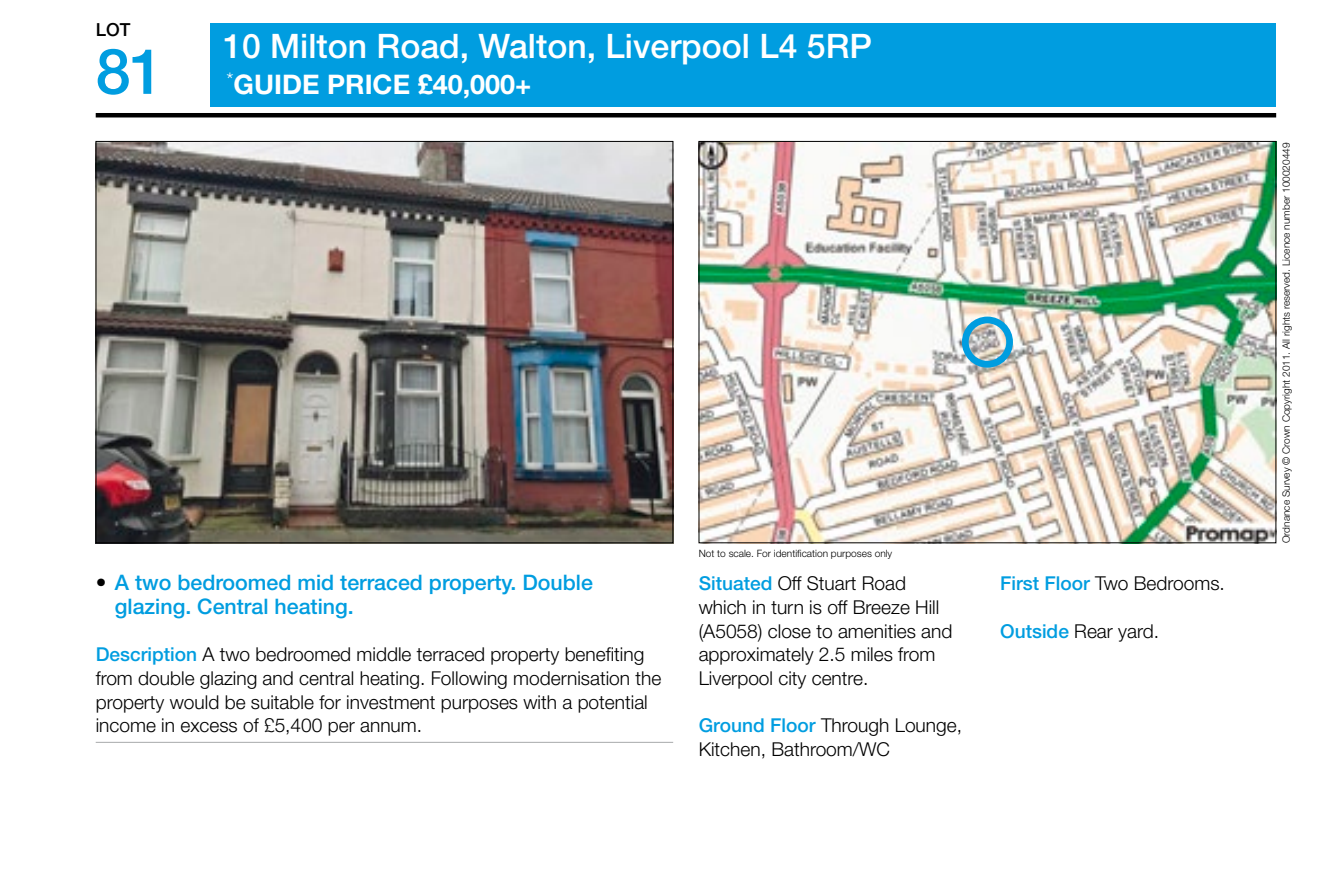
<style>
.page{position:relative;width:1340px;height:877px;background:#fff}
.page>*{position:absolute;margin:0;border:0;box-sizing:border-box;transform-origin:0 0}
.t1{font:500 63px "Helvetica Neue LT Std";color:#009de0}
.t2{font:500 33.75px "Helvetica Neue LT Std";color:#fff}
.t3{font:700 27px "Helvetica Neue LT Std";color:#fff}
.t4{font:500 21.38px/23.6px "Helvetica Neue LT Std";color:#009de0}
.t5{font:300 19.12px/23.6px "Helvetica Neue LT Std";color:#000}
.t6{font:500 18px "Helvetica Neue LT Std";color:#000}
.t7{font:300 10.12px "Helvetica Neue LT Std";color:#000}
.s1{color:#000}
.s2{font-weight:500;color:#009de0}
</style>
<div class="page">
<div style="left:210px;top:24px;width:1066px;height:83px;background:#009de0"></div>
<hr style="left:96px;top:113px;width:1180px;height:4px;background:#000">
<img style="left:98px;top:143px;width:573px;height:398px">
<img style="left:700px;top:143px;width:574px;height:398px">
<hr style="left:96px;top:741px;width:577px;height:1px;background:#b1b3b4">
<div style="left:961px;top:316px;width:51px;height:51px;border:7px solid #009de0;border-radius:50%"></div>
<p class="t6" style="left:96px;top:19px;width:36px">LOT</p>
<h1 class="t1" style="left:96px;top:34px;width:70px">81</h1>
<h2 class="t2" style="left:223px;top:26px;width:650px">10 Milton Road, Walton, Liverpool L4 5RP</h2>
<h3 class="t3" style="left:226px;top:67px;width:306px"><sup>*</sup>GUIDE PRICE £40,000+</h3>
<p class="t4" style="left:115px;top:570px;width:479px;text-indent:-19px"><span class="s1">•</span> A two bedroomed mid terraced property. Double glazing. Central heating.</p>
<p class="t5" style="left:96px;top:642px;width:567px"><span class="s2">Description</span> A two bedroomed middle terraced property benefiting from double glazing and central heating. Following modernisation the property would be suitable for investment purposes with a potential income in excess of £5,400 per annum.</p>
<p class="t7" style="left:698px;top:546px;width:195px">Not to scale. For identification purposes only</p>
<p class="t5" style="left:698px;top:571px;width:255px"><span class="s2">Situated</span> Off Stuart Road which in turn is off Breeze Hill (A5058) close to amenities and approximately 2.5 miles from<br>Liverpool city centre.</p>
<p class="t5" style="left:698px;top:713px;width:265px"><span class="s2">Ground Floor</span> Through Lounge,<br>Kitchen, Bathroom/WC</p>
<p class="t5" style="left:1000px;top:571px;width:226px"><span class="s2">First Floor</span> Two Bedrooms.</p>
<p class="t5" style="left:1000px;top:618px;width:160px"><span class="s2">Outside</span> Rear yard.</p>
<p class="t7" style="left:1279px;top:543px;width:402px;rotate:-90deg">Ordnance Survey © Crown Copyright 2011. All rights reserved. Licence number 100020449</p>
</div>
